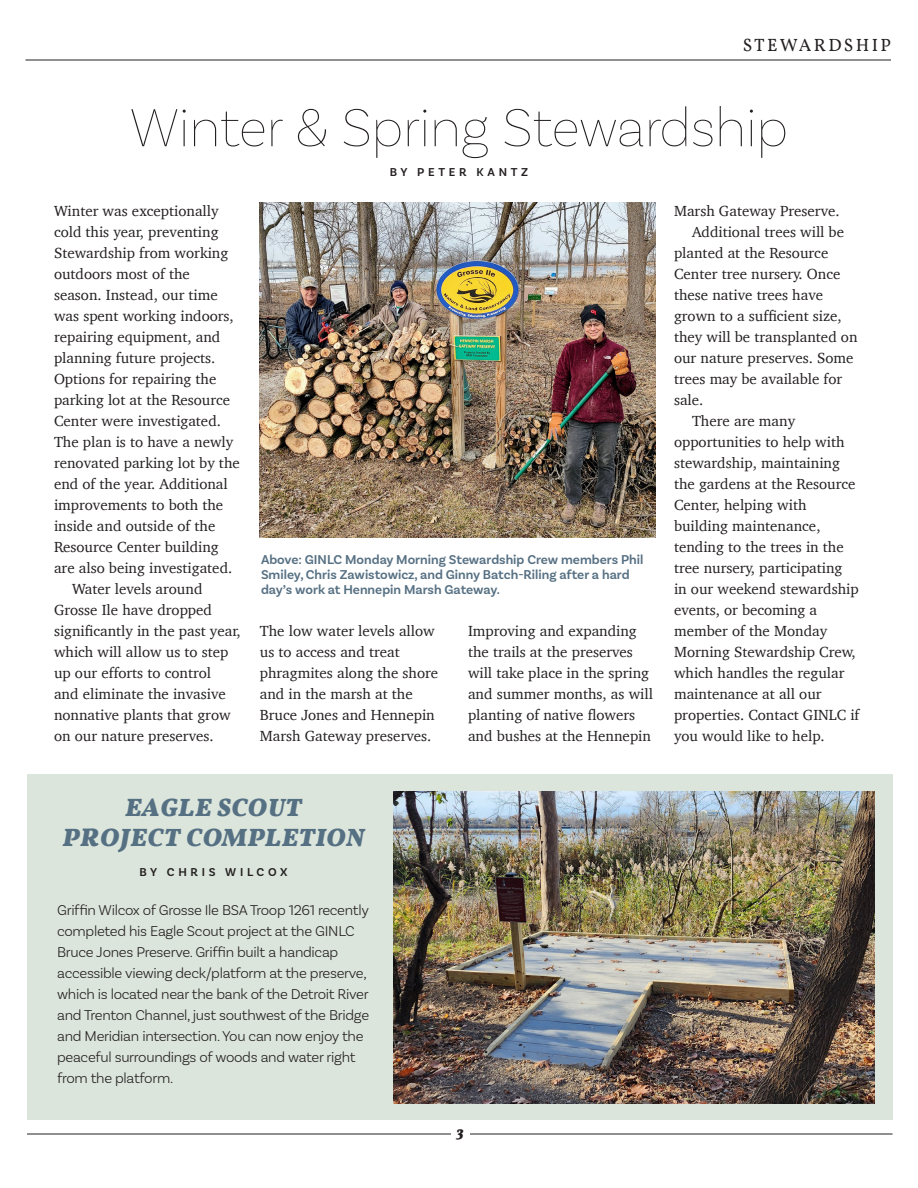
<style>
.page{position:relative;width:918px;height:1188px;background:#fff}
.page>*{position:absolute;margin:0;border:0;box-sizing:border-box;transform-origin:0 0}
.t1{font:100 57px "Basic Sans";letter-spacing:-.02em;color:#231f20}
.t2{font:italic 700 25.5px "Vollkorn";letter-spacing:.02em;color:#567083}
.t3{font:18px "Vollkorn";letter-spacing:.13em;color:#231f20}
.t4{font:15px/21px "Charter";color:#231f20}
.t5{font:300 15px/21px "Basic Sans";letter-spacing:-.02em;color:#231f20}
.t6{font:italic 700 15px "Vollkorn";color:#231f20}
.t7{font:600 13.5px/15px "Basic Sans";color:#567083}
.t8{font:600 12px "Basic Sans";letter-spacing:.31em;color:#231f20}
</style>
<div class="page">
<div style="left:27px;top:774px;width:865px;height:346px;background:#dbe5db"></div>
<hr style="left:26px;top:60px;width:865px;height:1px;background:#231f20">
<hr style="left:27px;top:1134px;width:865px;height:1px;background:#231f20">
<div style="left:451px;top:1126px;width:18px;height:21px;background:#fff"></div>
<img style="left:260px;top:202px;width:396px;height:336px">
<img style="left:393px;top:791px;width:482px;height:312px">
<p class="t3" style="left:743px;top:34px;width:150px">STEWARDSHIP</p>
<p class="t1" style="left:129px;top:94px;width:661px">Winter &amp; Spring Stewardship</p>
<p class="t8" style="left:390px;top:165px;width:140px">BY PETER KANTZ</p>
<p class="t4" style="left:54px;top:200px;width:187px">Winter was exceptionally cold this year, preventing<br>Stewardship from working outdoors most of the season. Instead, our time was spent working indoors, repairing equipment, and planning future projects.<br>Options for repairing the parking lot at the Resource<br>Center were investigated.<br>The plan is to have a newly renovated parking lot by the end of the year. Additional improvements to both the inside and outside of the<br>Resource Center building are also being investigated.</p>
<p class="t4" style="left:54px;top:578px;width:188px;text-indent:18px">Water levels around<br>Grosse Ile have dropped significantly in the past year, which will allow us to step up our efforts to control<br>and eliminate the invasive nonnative plants that grow on our nature preserves.</p>
<p class="t4" style="left:674px;top:200px;width:167px">Marsh Gateway Preserve.</p>
<p class="t4" style="left:674px;top:221px;width:185px;text-indent:18px">Additional trees will be planted at the Resource<br>Center tree nursery. Once these native trees have grown to a sufficient size, they will be transplanted on our nature preserves. Some trees may be available for sale.</p>
<p class="t4" style="left:674px;top:410px;width:187px;text-indent:18px">There are many opportunities to help with stewardship, maintaining the gardens at the Resource<br>Center, helping with building maintenance, tending to the trees in the tree nursery, participating<br>in our weekend stewardship events, or becoming a member of the Monday<br>Morning Stewardship Crew, which handles the regular maintenance at all our properties. Contact GINLC if you would like to help.</p>
<p class="t7" style="left:261px;top:552px;width:384px">Above: GINLC Monday Morning Stewardship Crew members Phil<br>Smiley, Chris Zawistowicz, and Ginny Batch-Riling after a hard day’s work at Hennepin Marsh Gateway.</p>
<p class="t4" style="left:260px;top:620px;width:180px">The low water levels allow us to access and treat phragmites along the shore and in the marsh at the<br>Bruce Jones and Hennepin<br>Marsh Gateway preserves.</p>
<p class="t4" style="left:468px;top:620px;width:186px">Improving and expanding the trails at the preserves will take place in the spring and summer months, as will planting of native flowers and bushes at the Hennepin</p>
<p class="t2" style="left:125px;top:792px;width:178px">EAGLE SCOUT</p>
<p class="t2" style="left:63px;top:822px;width:303px">PROJECT COMPLETION</p>
<p class="t8" style="left:139px;top:865px;width:149px">BY CHRIS WILCOX</p>
<p class="t5" style="left:57px;top:899px;width:314px">Griffin Wilcox of Grosse Ile BSA Troop 1261 recently completed his Eagle Scout project at the GINLC Bruce Jones Preserve. Griffin built a handicap accessible viewing deck/platform at the preserve, which is located near the bank of the Detroit River and Trenton Channel, just southwest of the Bridge and Meridian intersection. You can now enjoy the peaceful surroundings of woods and water right from the platform.</p>
<p class="t6" style="left:457px;top:1123px;width:9px">3</p>
</div>
